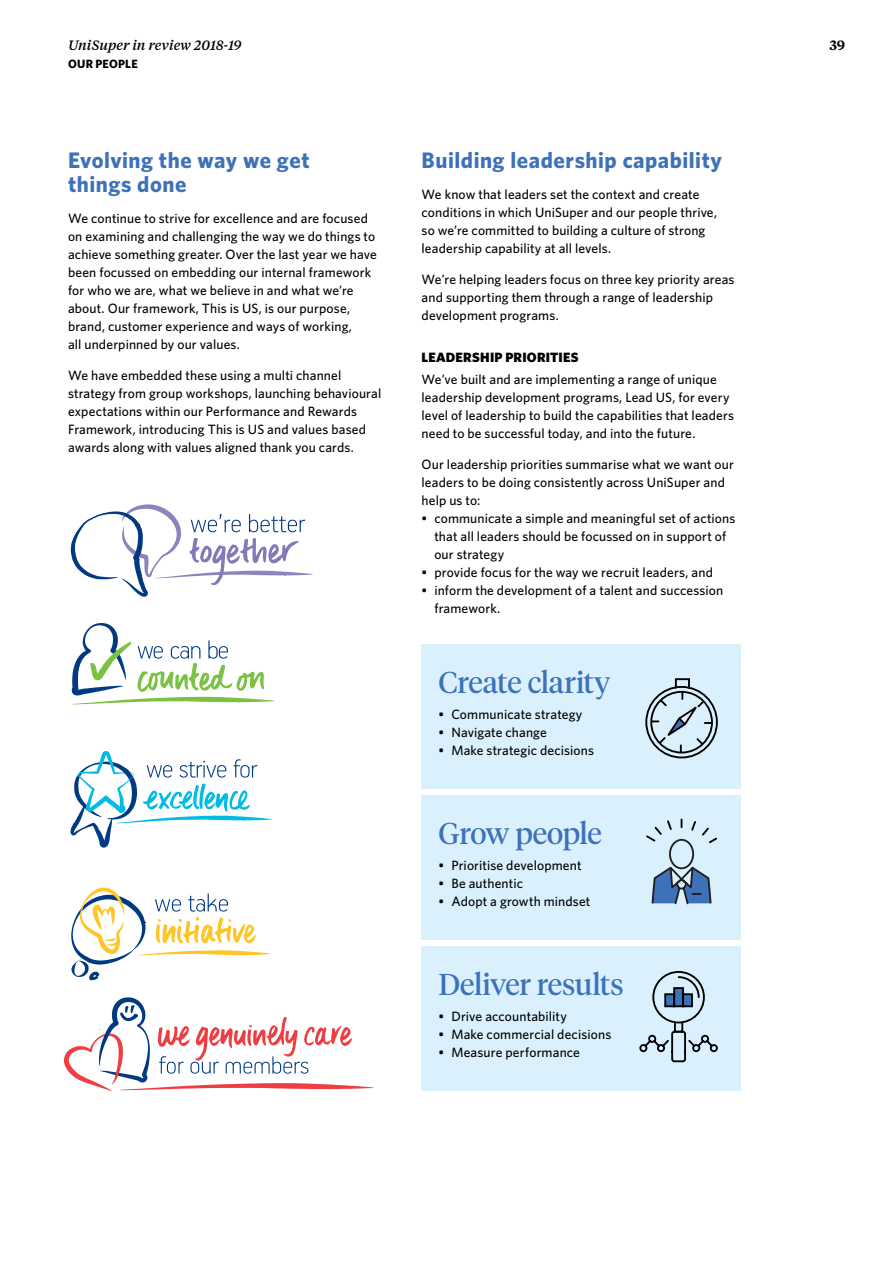
<style>
.page{position:relative;width:893px;height:1263px;background:#fff}
.page>*{position:absolute;margin:0;border:0;box-sizing:border-box;transform-origin:0 0}
.t1{font:30px "Tiempos Headline";letter-spacing:-.015em;color:#3d71b8}
.t2{font:700 22.5px/24px "Whitney";letter-spacing:.02em;color:#3d71b8}
.t3{font:500 13.5px/18px "Whitney";letter-spacing:.01em;color:#000}
.t4{font:italic 500 13.5px "Tiempos Text";letter-spacing:.005em;color:#000}
.t5{font:900 13.5px "Whitney";letter-spacing:.02em;color:#000}
.t6{font:600 13.5px "Tiempos Text";color:#000}
.t7{font:700 12px "Whitney";letter-spacing:.015em;color:#000}
</style>
<div class="page">
<svg style="left:72px;top:623px;width:202px;height:81px"></svg>
<svg style="left:64px;top:997px;width:309px;height:94px"></svg>
<svg style="left:70px;top:751px;width:202px;height:97px"></svg>
<svg style="left:71px;top:887px;width:199px;height:93px"></svg>
<svg style="left:71px;top:504px;width:242px;height:93px"></svg>
<div style="left:422px;top:946px;width:319px;height:144px;background:#daf1fd"></div>
<div style="left:422px;top:795px;width:319px;height:144px;background:#daf1fd"></div>
<div style="left:422px;top:644px;width:319px;height:144px;background:#daf1fd"></div>
<svg style="left:645px;top:678px;width:73px;height:81px"></svg>
<svg style="left:646px;top:818px;width:72px;height:87px"></svg>
<div style="left:652px;top:971px;width:53px;height:52px;border:2px solid #000;border-radius:50%"></div>
<div style="left:674px;top:1021px;width:9px;height:12px;border:2px solid #000"></div>
<svg style="left:663px;top:975px;width:38px;height:33px"></svg>
<svg style="left:639px;top:1030px;width:79px;height:33px"></svg>
<p class="t4" style="left:68px;top:36px;width:175px">UniSuper in review 2018-19</p>
<p class="t7" style="left:68px;top:56px;width:71px">Ou r people</p>
<h2 class="t2" style="left:68px;top:148px;width:243px">Evolving the way we get things done</h2>
<p class="t3" style="left:68px;top:209px;width:310px">We continue to strive for excellence and are focused on examining and challenging the way we do things to achieve something greater. Over the last year we have been focussed on embedding our internal framework for who we are, what we believe in and what we’re about. Our framework, This is US, is our purpose, brand, customer experience and ways of working,<br>all underpinned by our values.</p>
<p class="t3" style="left:68px;top:366px;width:315px">We have embedded these using a multi channel strategy from group workshops, launching behavioural expectations within our Performance and Rewards Framework, introducing This is US and values based awards along with values aligned thank you cards.</p>
<h2 class="t2" style="left:422px;top:148px;width:302px">Building leadership capability</h2>
<p class="t3" style="left:422px;top:185px;width:297px">We know that leaders set the context and create conditions in which UniSuper and our people thrive, so we’re committed to building a culture of strong leadership capability at all levels.</p>
<p class="t3" style="left:422px;top:270px;width:314px">We’re helping leaders focus on three key priority areas and supporting them through a range of leadership development programs.</p>
<p class="t5" style="left:422px;top:348px;width:158px">LEADERSHIP PRIORITIES</p>
<p class="t3" style="left:422px;top:370px;width:314px">We’ve built and are implementing a range of unique leadership development programs, Lead US, for every level of leadership to build the capabilities that leaders need to be successful today, and into the future.</p>
<p class="t3" style="left:422px;top:455px;width:314px">Our leadership priorities summarise what we want our leaders to be doing consistently across UniSuper and help us to:</p>
<p class="t3" style="left:434px;top:509px;width:303px;text-indent:-13px">• communicate a simple and meaningful set of actions that all leaders should be focussed on in support of our strategy</p>
<p class="t3" style="left:422px;top:563px;width:293px">• provide focus for the way we recruit leaders, and</p>
<p class="t3" style="left:434px;top:581px;width:290px;text-indent:-13px">• inform the development of a talent and succession framework.</p>
<h1 class="t1" style="left:439px;top:662px;width:173px">Create clarity</h1>
<p class="t3" style="left:439px;top:705px;width:145px">• Communicate strategy</p>
<p class="t3" style="left:439px;top:723px;width:110px">• Navigate change</p>
<p class="t3" style="left:439px;top:741px;width:157px">• Make strategic decisions</p>
<h1 class="t1" style="left:439px;top:813px;width:165px">Grow people</h1>
<p class="t3" style="left:439px;top:856px;width:145px">• Prioritise development</p>
<p class="t3" style="left:439px;top:874px;width:86px">• Be authentic</p>
<p class="t3" style="left:439px;top:892px;width:153px">• Adopt a growth mindset</p>
<h1 class="t1" style="left:439px;top:964px;width:187px">Deliver results</h1>
<p class="t3" style="left:439px;top:1007px;width:130px">• Drive accountability</p>
<p class="t3" style="left:439px;top:1025px;width:174px">• Make commercial decisions</p>
<p class="t3" style="left:439px;top:1043px;width:143px">• Measure performance</p>
<p class="t6" style="left:829px;top:36px;width:18px">39</p>
</div>
